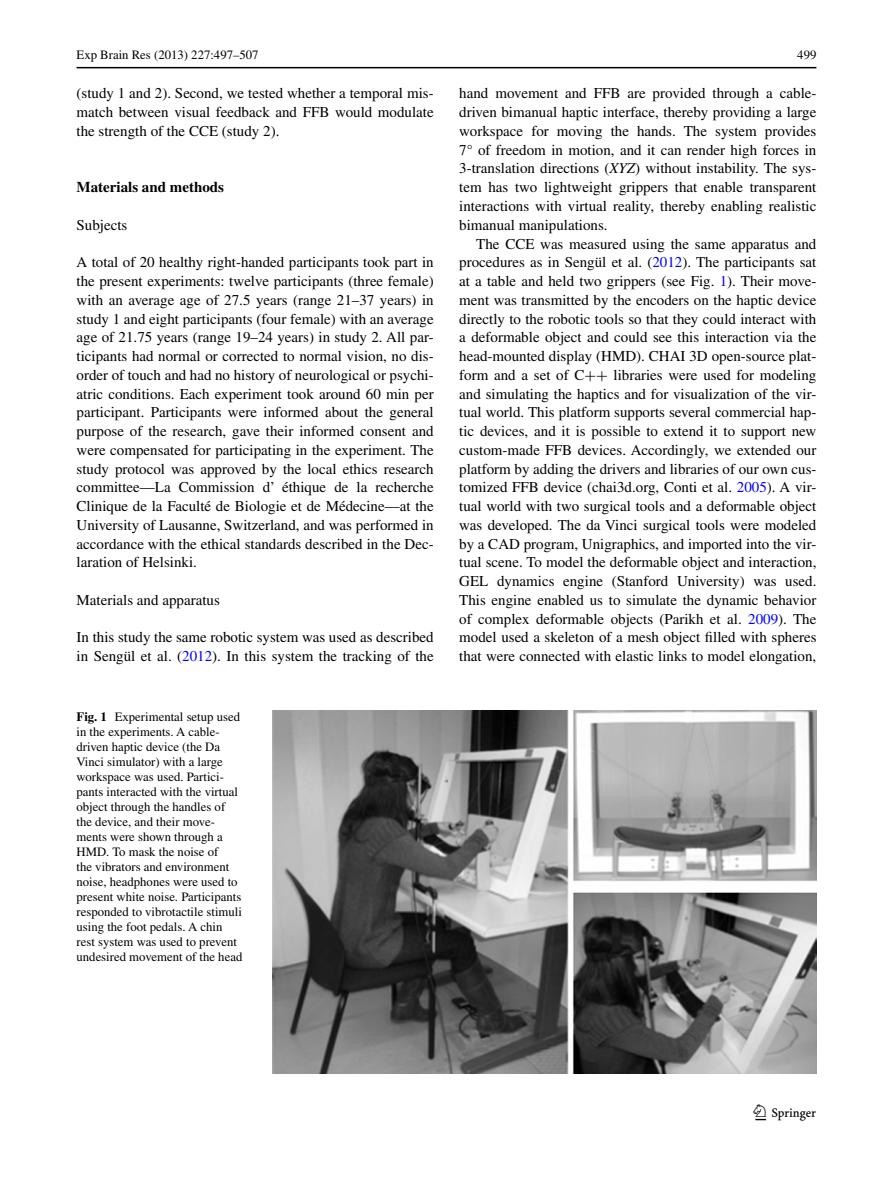
<style>
.page{position:relative;width:893px;height:1187px;background:#fff}
.page>*{position:absolute;margin:0;border:0;box-sizing:border-box;transform-origin:0 0}
.t1{font:22.5px "Springnew";color:#000}
.Para{font:15px/18.8px "Times";color:#000;text-align:justify}
.Para-Indent{font:15px/18.8px "Times";color:#000;text-align:justify}
.Section2{font:15px "Times";color:#000}
.Section1{font:700 15px "Times";color:#000}
.SKT_Section2{font:15px "Times";color:#000}
.fig_p_ragged{font:12.75px/15px "Times";color:#000}
.R-RHead{font:12.75px "Times";color:#000}
.s1{color:#00f}
.s2{font-weight:700}
.s3{font-style:italic}
.s4{font-family:"MTSY"}
</style>
<div class="page">
<hr style="left:77px;top:67px;width:739px;height:1px;background:#000">
<img style="left:272px;top:710px;width:544px;height:363px">
<p class="R-RHead" style="left:77px;top:48px;width:184px">Exp Brain Res (2013) 227:497–507</p>
<p class="R-RHead" style="left:797px;top:48px;width:21px">499</p>
<p class="Para-Indent" style="left:77px;top:84px;width:359px">(study 1 and 2). Second, we tested whether a temporal mis&shy;match between visual feedback and FFB would modulate the strength of the CCE (study 2).</p>
<p class="Section1" style="left:77px;top:178px;width:149px">Materials and methods</p>
<p class="SKT_Section2" style="left:77px;top:216px;width:52px">Subjects</p>
<p class="Para" style="left:77px;top:253px;width:359px">A total of 20 healthy right-handed participants took part in the present experiments: twelve participants (three female) with an average age of 27.5 years (range 21–37 years) in study 1 and eight participants (four female) with an average age of 21.75 years (range 19–24 years) in study 2. All par&shy;ticipants had normal or corrected to normal vision, no dis&shy;order of touch and had no history of neurological or psychi&shy;atric conditions. Each experiment took around 60 min per participant. Participants were informed about the general purpose of the research, gave their informed consent and were compensated for participating in the experiment. The study protocol was approved by the local ethics research committee—La Commission d’ éthique de la recherche Clinique de la Faculté de Biologie et de Médecine—at the University of Lausanne, Switzerland, and was performed in accordance with the ethical standards described in the Dec&shy;laration of Helsinki.</p>
<p class="Section2" style="left:77px;top:591px;width:145px">Materials and apparatus</p>
<p class="Para" style="left:77px;top:628px;width:359px">In this study the same robotic system was used as described in Sengül et al. (<span class="s1">2012</span>). In this system the tracking of the</p>
<p class="fig_p_ragged" style="left:77px;top:708px;width:167px"><span class="s2">Fig. 1</span> Experimental setup used in the experiments. A cable&shy;driven haptic device (the Da<br>Vinci simulator) with a large workspace was used. Partici&shy;pants interacted with the virtual object through the handles of the device, and their move&shy;ments were shown through a<br>HMD. To mask the noise of<br>the vibrators and environment noise, headphones were used to present white noise. Participants responded to vibrotactile stimuli using the foot pedals. A chin rest system was used to prevent undesired movement of the head</p>
<p class="Para" style="left:459px;top:84px;width:359px">hand movement and FFB are provided through a cable&shy;driven bimanual haptic interface, thereby providing a large workspace for moving the hands. The system provides 7° of freedom in motion, and it can render high forces in 3-translation directions (<span class="s3">XYZ</span>) without instability. The sys&shy;tem has two lightweight grippers that enable transparent interactions with virtual reality, thereby enabling realistic bimanual manipulations.</p>
<p class="Para-Indent" style="left:459px;top:234px;width:359px;text-indent:17px">The CCE was measured using the same apparatus and procedures as in Sengül et al. (<span class="s1">2012</span>). The participants sat at a table and held two grippers (see Fig. <span class="s1">1</span>). Their move&shy;ment was transmitted by the encoders on the haptic device directly to the robotic tools so that they could interact with a deformable object and could see this interaction via the head-mounted display (HMD). CHAI 3D open-source plat&shy;form and a set of C<span class="s4">++</span> libraries were used for modeling and simulating the haptics and for visualization of the vir&shy;tual world. This platform supports several commercial hap&shy;tic devices, and it is possible to extend it to support new custom-made FFB devices. Accordingly, we extended our platform by adding the drivers and libraries of our own cus&shy;tomized FFB device (chai3d.org, Conti et al. <span class="s1">2005</span>). A vir&shy;tual world with two surgical tools and a deformable object was developed. The da Vinci surgical tools were modeled by a CAD program, Unigraphics, and imported into the vir&shy;tual scene. To model the deformable object and interaction, GEL dynamics engine (Stanford University) was used.<br>This engine enabled us to simulate the dynamic behavior of complex deformable objects (Parikh et al. <span class="s1">2009</span>). The model used a skeleton of a mesh object filled with spheres that were connected with elastic links to model elongation,</p>
<h1 class="t1" style="left:755px;top:1104px;width:62px">1 3</h1>
</div>
